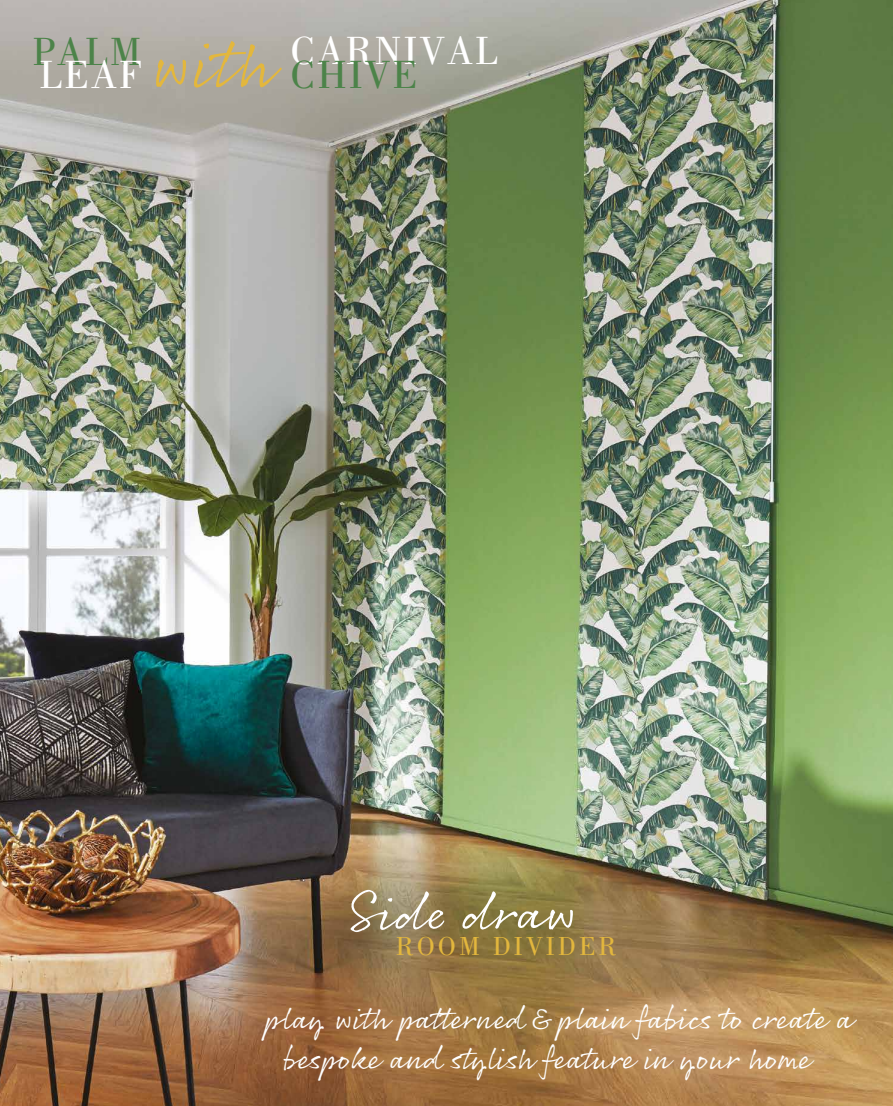
<style>
.page{position:relative;width:893px;height:1106px;background:#fff}
.page>*{position:absolute;margin:0;border:0;box-sizing:border-box;transform-origin:0 0}
.t1{font:49.35px "Rollerscript Smooth";color:#fff;scale:1.11 1}
.t2{font:41.4px "Bodoni BT";letter-spacing:.05em;color:#4c8349}
.t3{font:41.4px "Bodoni BT";letter-spacing:.05em;color:#fff}
.t4{font:31.5px/39.3px "Rollerscript Smooth";color:#fff}
.t5{font:27.45px "Bodoni BT";letter-spacing:.11em;color:#e3b73d}
.s1{color:#fff}
.s2{font-family:"Rollerscript Smooth";font-size:68.1px;color:#e3b73d}
</style>
<div class="page">
<img style="left:0;top:0;width:893px;height:1106px">
<h2 class="t3" style="left:291px;top:25px;width:209px">CARNIVAL</h2>
<h2 class="t2" style="left:33px;top:26px;width:110px">PALM</h2>
<h2 class="t2" style="left:39px;top:49px;width:379px"><span class="s1">LEAF</span> <span class="s2">with</span> CHIVE</h2>
<h1 class="t1" style="left:347px;top:882px;width:210px">Side draw</h1>
<p class="t5" style="left:396px;top:929px;width:222px">ROOM DIVIDER</p>
<p class="t4" style="left:283px;top:997px;width:571px;text-indent:-18px">play with patterned &amp; plain fabics to create a bespoke and stylish feature in your home</p>
</div>
